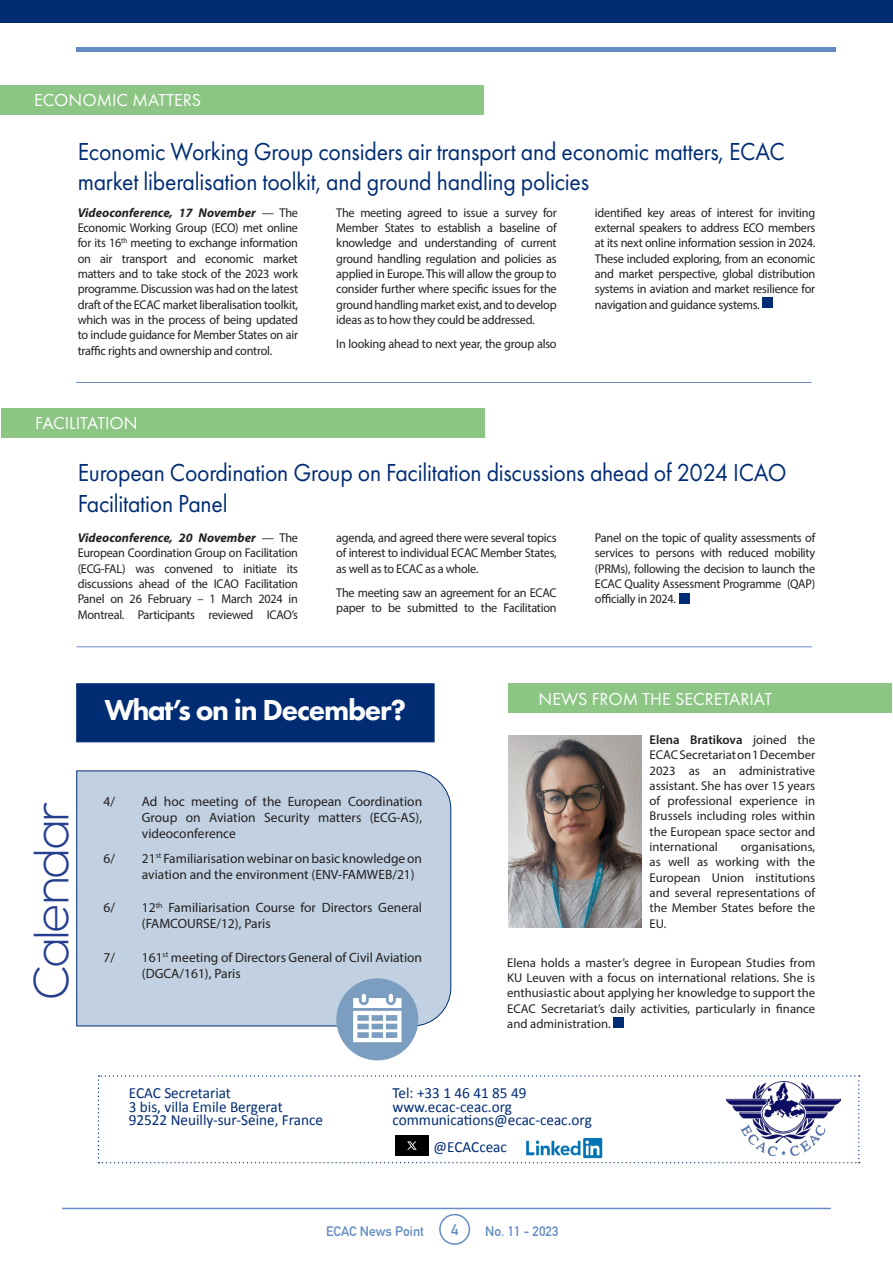
<style>
.page{position:relative;width:893px;height:1263px;background:#fff}
.page>*{position:absolute;margin:0;border:0;box-sizing:border-box;transform-origin:0 0}
.t1{font:300 49.5px "Nexa";letter-spacing:-.04em;color:#253f8e}
.t2{font:800 30px "Futura PT";letter-spacing:-.04em;color:#fff}
.t3{font:25.5px/30.6px "Futura PT";letter-spacing:-.01em;color:#002c74;scale:.93 1}
.t4{font:18px "Futura PT";color:#fff}
.t5{font:15.45px "Calibri";color:#002c74}
.t6{font:700 15px "DIN Alternate";color:#648cc3}
.t7{font:13.5px/16.2px "Myriad Pro";color:#231f20}
.t8{font:700 13.5px "DIN Alternate";color:#648cc3}
.t9{font:12.75px/15.3px "Myriad Pro";letter-spacing:-.02em;color:#231f20;text-align:justify;scale:.96 1}
.t10{font:12.75px/15.3px "Myriad Pro";letter-spacing:-.02em;color:#231f20;text-align:justify}
.s1{font-weight:700;font-style:italic}
.s2{font-weight:600}
</style>
<div class="page">
<div style="left:0;top:0;width:893px;height:23px;background:#002c74"></div>
<div style="left:77px;top:47px;width:759px;height:5px;background:#648cc3"></div>
<div style="left:439px;top:1214px;width:31px;height:31px;border:2px solid #648cc3;border-radius:50%"></div>
<hr style="left:62px;top:1208px;width:769px;height:1px;background:#648cc3">
<div style="left:0;top:85px;width:484px;height:30px;background:#8cc584"></div>
<hr style="left:77px;top:646px;width:735px;height:1px;background:#648cc3">
<div style="left:762px;top:298px;width:10px;height:10px;background:#002c74"></div>
<svg style="left:98px;top:1075px;width:762px;height:88px"></svg>
<img style="left:396px;top:1135px;width:32px;height:21px">
<img style="left:525px;top:1137px;width:80px;height:21px">
<img style="left:727px;top:1081px;width:114px;height:75px">
<div style="left:508px;top:684px;width:384px;height:29px;background:#8cc584"></div>
<img style="left:508px;top:735px;width:133px;height:192px">
<div style="left:1px;top:408px;width:484px;height:30px;background:#8cc584"></div>
<div style="left:77px;top:684px;width:357px;height:58px;background:#002c74;border:1px solid #002c74"></div>
<div style="left:76px;top:770px;width:375px;height:256px;background:#c1d1e1"></div>
<div style="left:336px;top:978px;width:82px;height:82px;background:#7b9dbf;border-radius:50%"></div>
<svg style="left:353px;top:994px;width:49px;height:48px"></svg>
<hr style="left:76px;top:382px;width:735px;height:1px;background:#648cc3">
<div style="left:679px;top:593px;width:10px;height:11px;background:#002c74"></div>
<div style="left:613px;top:1017px;width:11px;height:11px;background:#002c74"></div>
<p class="t4" style="left:34px;top:90px;width:169px">ECONOMIC MATTERS</p>
<p class="t3" style="left:78px;top:136px;width:762px">Economic Working Group considers air transport and economic matters, ECAC market liberalisation toolkit, and ground handling policies</p>
<p class="t9" style="left:78px;top:205px;width:231px"><span class="s1">Videoconference, 17 November</span> — The Economic Working Group (ECO) met online for its 16<sup>th</sup> meeting to exchange information on air transport and economic market matters and to take stock of the 2023 work programme. Discussion was had on the latest draft of the ECAC market liberalisation toolkit, which was in the process of being updated to include guidance for Member States on air traffic rights and ownership and control.</p>
<p class="t9" style="left:336px;top:205px;width:231px">The meeting agreed to issue a survey for Member States to establish a baseline of knowledge and understanding of current ground handling regulation and policies as applied in Europe. This will allow the group to consider further where specific issues for the ground handling market exist, and to develop ideas as to how they could be addressed.</p>
<p class="t9" style="left:336px;top:336px;width:231px">In looking ahead to next year, the group also</p>
<p class="t9" style="left:595px;top:205px;width:231px">identified key areas of interest for inviting external speakers to address ECO members at its next online information session in 2024.<br>These included exploring, from an economic and market perspective, global distribution systems in aviation and market resilience for navigation and guidance systems.</p>
<p class="t4" style="left:35px;top:413px;width:104px">FACILITATION</p>
<p class="t3" style="left:78px;top:457px;width:764px">European Coordination Group on Facilitation discussions ahead of 2024 ICAO<br>Facilitation Panel</p>
<p class="t9" style="left:78px;top:530px;width:231px"><span class="s1">Videoconference, 20 November</span> — The European Coordination Group on Facilitation (ECG-FAL) was convened to initiate its discussions ahead of the ICAO Facilitation Panel on 26 February – 1 March 2024 in Montreal. Participants reviewed ICAO’s</p>
<p class="t9" style="left:336px;top:530px;width:231px">agenda, and agreed there were several topics of interest to individual ECAC Member States, as well as to ECAC as a whole.</p>
<p class="t9" style="left:595px;top:530px;width:231px">Panel on the topic of quality assessments of services to persons with reduced mobility (PRMs), following the decision to launch the ECAC Quality Assessment Programme (QAP) officially in 2024.</p>
<p class="t9" style="left:336px;top:584px;width:231px">The meeting saw an agreement for an ECAC paper to be submitted to the Facilitation</p>
<p class="t1" style="left:23px;top:999px;width:199px;rotate:-90deg">Calendar</p>
<p class="t2" style="left:105px;top:691px;width:303px">What’s on in December?</p>
<p class="t7" style="left:104px;top:793px;width:13px">4/</p>
<p class="t7" style="left:142px;top:793px;width:282px;text-align:justify">Ad hoc meeting of the European Coordination Group on Aviation Security matters (ECG-AS), videoconference</p>
<p class="t7" style="left:104px;top:850px;width:13px">6/</p>
<p class="t7" style="left:142px;top:850px;width:282px">21<sup>st</sup> Familiarisation webinar on basic knowledge on aviation and the environment (ENV-FAMWEB/21)</p>
<p class="t7" style="left:104px;top:899px;width:13px">6/</p>
<p class="t7" style="left:142px;top:899px;width:282px">12<sup>th</sup> Familiarisation Course for Directors General (FAMCOURSE/12), Paris</p>
<p class="t7" style="left:104px;top:949px;width:13px">7/</p>
<p class="t7" style="left:142px;top:949px;width:282px">161<sup>st</sup> meeting of Directors General of Civil Aviation (DGCA/161), Paris</p>
<p class="t4" style="left:538px;top:688px;width:235px">NEWS FROM THE SECRETARIAT</p>
<p class="t10" style="left:650px;top:732px;width:167px"><span class="s2">Elena Bratikova</span> joined the ECAC Secretariat on 1 December 2023 as an administrative assistant. She has over 15 years of professional experience in Brussels including roles within the European space sector and international</p>
<p class="t10" style="left:650px;top:839px;width:167px;text-indent:91px">organisations, as well as working with the European Union institutions and several representations of the Member States before the EU.</p>
<p class="t10" style="left:507px;top:954px;width:310px">Elena holds a master’s degree in European Studies from KU Leuven with a focus on international relations. She is enthusiastic about applying her knowledge to support the ECAC Secretariat’s daily activities, particularly in finance and administration.</p>
<p class="t5" style="left:129px;top:1082px;width:104px">ECAC Secretariat</p>
<p class="t5" style="left:129px;top:1096px;width:155px">3 bis, villa Emile Bergerat</p>
<p class="t5" style="left:129px;top:1109px;width:196px">92522 Neuilly-sur-Seine, France</p>
<p class="t5" style="left:392px;top:1082px;width:136px">Tel: +33 1 46 41 85 49</p>
<p class="t5" style="left:392px;top:1096px;width:121px">www.ecac-ceac.org</p>
<p class="t5" style="left:392px;top:1109px;width:201px">communications@ecac-ceac.org</p>
<p class="t5" style="left:434px;top:1136px;width:75px">@ECACceac</p>
<p class="t8" style="left:326px;top:1221px;width:99px">ECAC News Point</p>
<p class="t6" style="left:451px;top:1218px;width:9px">4</p>
<p class="t8" style="left:485px;top:1221px;width:75px">No. 11 - 2023</p>
</div>
